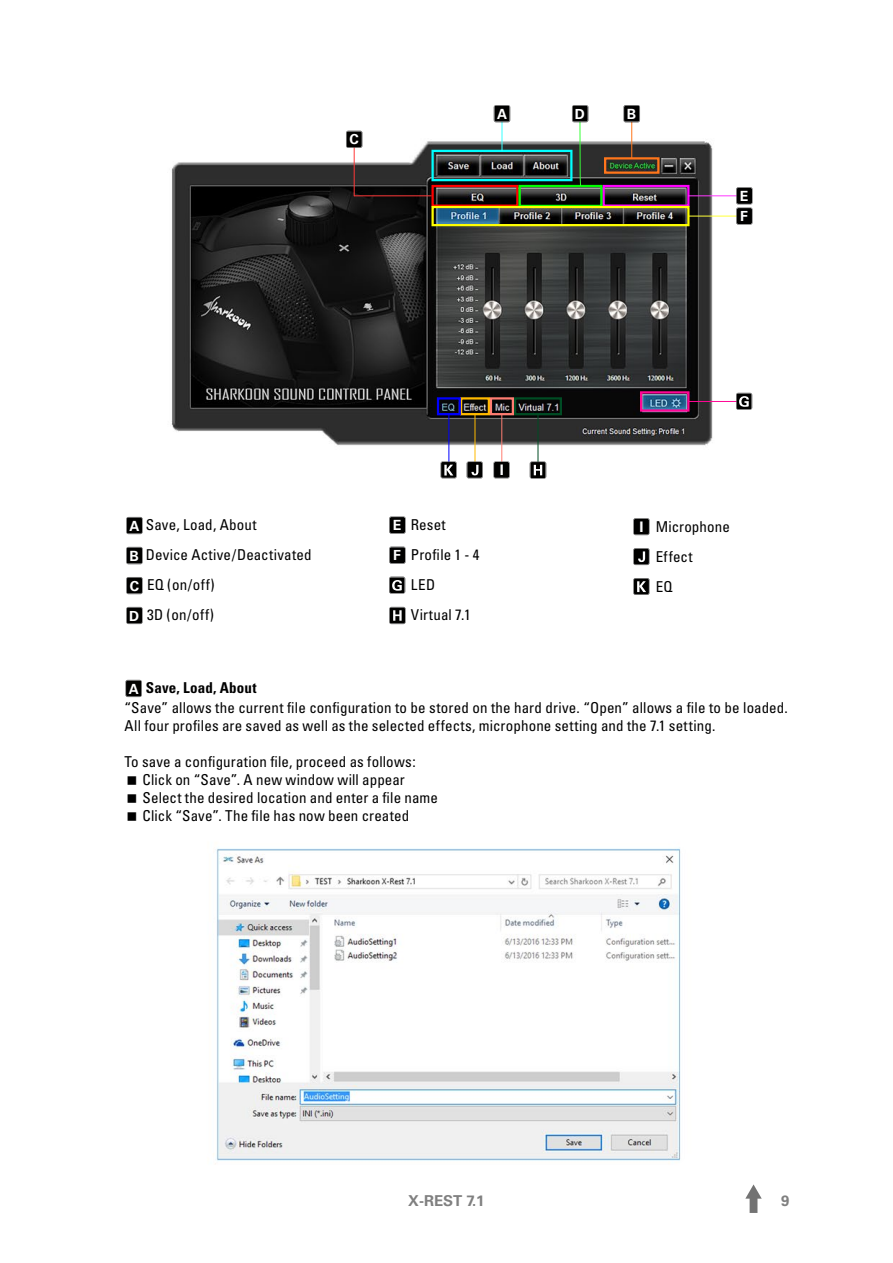
<style>
.page{position:relative;width:893px;height:1263px;background:#fff}
.page>*{position:absolute;margin:0;border:0;box-sizing:border-box;transform-origin:0 0}
.t1{font:condensed 15px/30px "Univers";letter-spacing:.01em;color:#000}
.t2{font:700 condensed 15px "Univers";letter-spacing:.01em;color:#000}
.t3{font:700 15px "Univers";color:#808080}
.t4{font:700 14.4px "Univers";color:#fff}
.t5{font:700 14.1px "Univers";color:#fff}
.t6{font:700 13.95px/30px "Univers";color:#fff}
.s1{font-weight:700;font-stretch:normal;font-size:13.95px;color:#fff}
</style>
<div class="page">
<img style="left:127px;top:106px;width:626px;height:1058px">
<svg style="left:745px;top:1184px;width:17px;height:29px"></svg>
<svg style="left:126px;top:547px;width:17px;height:17px"></svg>
<svg style="left:126px;top:517px;width:17px;height:17px"></svg>
<svg style="left:126px;top:577px;width:17px;height:17px"></svg>
<svg style="left:126px;top:607px;width:17px;height:17px"></svg>
<svg style="left:389px;top:516px;width:17px;height:18px"></svg>
<svg style="left:389px;top:547px;width:17px;height:17px"></svg>
<svg style="left:389px;top:607px;width:17px;height:17px"></svg>
<svg style="left:389px;top:577px;width:16px;height:17px"></svg>
<svg style="left:633px;top:518px;width:16px;height:17px"></svg>
<svg style="left:633px;top:548px;width:16px;height:17px"></svg>
<svg style="left:633px;top:578px;width:16px;height:17px"></svg>
<svg style="left:601px;top:184px;width:90px;height:24px;background:#5c2b5b"></svg>
<svg style="left:603px;top:156px;width:58px;height:19px"></svg>
<svg style="left:436px;top:396px;width:127px;height:20px;background:#3b3636"></svg>
<hr style="left:354px;top:195px;width:77px;height:1px;background:#ff3838">
<hr style="left:688px;top:216px;width:55px;height:1px;background:#ffff38">
<hr style="left:688px;top:401px;width:55px;height:1px;background:#ff0695">
<hr style="left:688px;top:195px;width:55px;height:1px;background:#ff38ff">
<hr style="left:631px;top:120px;width:1px;height:39px;background:#ff761b">
<hr style="left:538px;top:415px;width:1px;height:55px;background:#004c24">
<hr style="left:475px;top:414px;width:1px;height:56px;background:#ffba00">
<hr style="left:448px;top:415px;width:1px;height:55px;background:#00f">
<hr style="left:501px;top:414px;width:1px;height:56px;background:#ff7d72">
<div style="left:518px;top:185px;width:84px;height:22px;border:2px solid #0f0"></div>
<div style="left:431px;top:206px;width:258px;height:20px;border:2px solid #ff0"></div>
<div style="left:640px;top:391px;width:49px;height:21px;border:2px solid #ff0695"></div>
<svg style="left:623px;top:105px;width:17px;height:17px"></svg>
<svg style="left:125px;top:680px;width:17px;height:17px"></svg>
<hr style="left:354px;top:145px;width:1px;height:51px;background:#ff3838">
<svg style="left:346px;top:131px;width:16px;height:17px"></svg>
<svg style="left:430px;top:105px;width:158px;height:103px"></svg>
<svg style="left:736px;top:187px;width:17px;height:38px"></svg>
<svg style="left:530px;top:461px;width:16px;height:18px"></svg>
<svg style="left:494px;top:461px;width:16px;height:17px"></svg>
<svg style="left:736px;top:393px;width:16px;height:17px"></svg>
<svg style="left:467px;top:461px;width:16px;height:17px"></svg>
<svg style="left:441px;top:461px;width:16px;height:17px"></svg>
<svg style="left:128px;top:776px;width:19px;height:10px"></svg>
<svg style="left:128px;top:794px;width:19px;height:10px"></svg>
<svg style="left:128px;top:812px;width:19px;height:10px"></svg>
<p class="t6" style="left:349px;top:124px;width:11px">C</p>
<p class="t6" style="left:497px;top:99px;width:12px">A</p>
<p class="t5" style="left:627px;top:106px;width:11px">B</p>
<p class="t6" style="left:575px;top:99px;width:12px">D</p>
<p class="t6" style="left:740px;top:186px;width:10px;line-height:20.2px">E<br>F</p>
<p class="t1" style="left:146px;top:509px;width:167px;text-indent:-16px"><span class="s1">A</span> Save, Load, About<br>Device Active/Deactivated<br>EQ (on/off)<br>3D (on/off)</p>
<p class="t5" style="left:130px;top:547px;width:11px">B</p>
<p class="t6" style="left:129px;top:571px;width:12px">C<br>D</p>
<p class="t4" style="left:500px;top:462px;width:6px">I</p>
<p class="t1" style="left:411px;top:509px;width:70px">Reset<br>Profile 1 - 4<br>LED<br>Virtual 7.1</p>
<p class="t6" style="left:393px;top:510px;width:10px">E<br>F</p>
<p class="t1" style="left:656px;top:511px;width:76px">Microphone<br>Effect<br>EQ</p>
<p class="t4" style="left:640px;top:519px;width:6px">I</p>
<p class="t2" style="left:146px;top:678px;width:112px">Save, Load, About</p>
<p class="t1" style="left:124px;top:699px;width:665px;line-height:18px">“Save” allows the current file configuration to be stored on the hard drive. “Open” allows a file to be loaded.<br>All four profiles are saved as well as the selected effects, microphone setting and the 7.1 setting.</p>
<p class="t1" style="left:142px;top:753px;width:297px;line-height:18px;text-indent:-18px">To save a configuration file, proceed as follows:<br>Click on “Save”. A new window will appear Select the desired location and enter a file name Click “Save”. The file has now been created</p>
<p class="t6" style="left:129px;top:674px;width:12px">A</p>
<p class="t3" style="left:408px;top:1191px;width:78px">X-REST 7.1</p>
<p class="t3" style="left:781px;top:1192px;width:10px">9</p>
</div>
